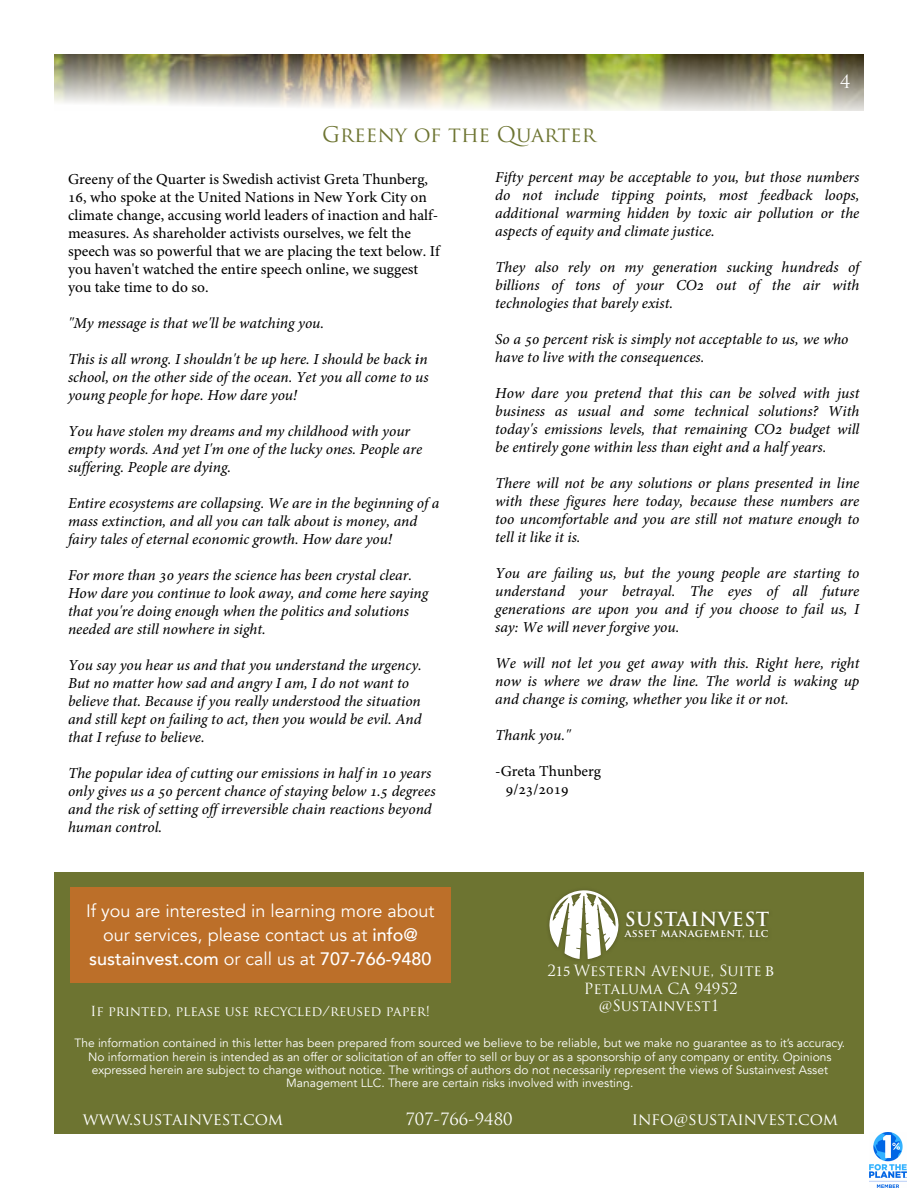
<style>
.page{position:relative;width:918px;height:1188px;background:#fff}
.page>*{position:absolute;margin:0;border:0;box-sizing:border-box;transform-origin:0 0}
.t1{font:21px "Trajan Pro";color:#6d7431}
.t2{font:700 18.9px "Trajan Pro";letter-spacing:.025em;color:#fff}
.t3{font:18px/24px "Avenir";color:#fff;text-align:center}
.t4{font:18px "Trajan Pro";color:#fff}
.t5{font:16.5px "Trajan Pro";color:#fff}
.t6{font:italic 15px/18px "Adobe Hebrew";color:#000;text-align:justify}
.t7{font:15px/18px "Adobe Hebrew";color:#000}
.t8{font:15px/17.5px "Trajan Pro";color:#fff;text-align:center}
.t9{font:13.5px "Trajan Pro";color:#fff}
.t10{font:12px/13.4px "Avenir";color:#fff;text-align:center}
.t11{font:700 10.65px "Trajan Pro";letter-spacing:.03em;color:#fff}
.s1{font-weight:700}
.s2{font-weight:500}
.s3{font-family:"Minion Pro"}
</style>
<div class="page">
<div style="left:54px;top:872px;width:810px;height:262px;background:#6d7431"></div>
<img style="left:54px;top:54px;width:810px;height:57px">
<svg style="left:549px;top:890px;width:70px;height:69px"></svg>
<div style="left:70px;top:887px;width:381px;height:96px;background:#bc6f29"></div>
<img style="left:870px;top:1132px;width:37px;height:55px">
<h1 class="t1" style="left:322px;top:121px;width:275px">Greeny of the Quarter</h1>
<p class="t4" style="left:840px;top:70px;width:12px">4</p>
<p class="t7" style="left:68px;top:170px;width:373px">Greeny of the Quarter is Swedish activist Greta Thunberg, 16, who spoke at the United Nations in New York City on climate change, accusing world leaders of inaction and half&shy;measures. As shareholder activists ourselves, we felt the speech was so powerful that we are placing the text below. If you haven't watched the entire speech online, we suggest you take time to do so.</p>
<p class="t6" style="left:68px;top:314px;width:258px">"My message is that we'll be watching you.</p>
<p class="t6" style="left:68px;top:350px;width:362px">This is all wrong. I shouldn't be up here. I should be back <span class="s1">i</span>n school, on the other side of the ocean. Yet you all come to us young people for hope. How dare you!</p>
<p class="t6" style="left:68px;top:422px;width:356px;text-align:left">You have stolen my dreams and my childhood with your empty words. And yet I'm one of the lucky ones. People are suffering. People are dying.</p>
<p class="t6" style="left:68px;top:494px;width:373px;text-align:left">Entire ecosystems are collapsing. We are in the beginning of a mass extinction, and all you can talk about is money, and fairy tales of eternal economic growth. How dare you!</p>
<p class="t6" style="left:68px;top:566px;width:362px;text-align:left">For more than 30 years the science has been crystal clear.<br>How dare you continue to look away, and come here saying that you're doing enough when the politics and solutions needed are still nowhere in sight.</p>
<p class="t6" style="left:68px;top:656px;width:355px;text-align:left">You say you hear us and that you understand the urgency.<br>But no matter how sad and angry I am, I do not want to believe that. Because if you really understood the situation and still kept on failing to act, then you would be evil. And that I refuse to believe.</p>
<p class="t6" style="left:68px;top:764px;width:369px;text-align:left">The popular idea of cutting our emissions in half in 10 years only gives us a 50 percent chance of staying below 1.5 degrees and the risk of setting off irreversible chain reactions beyond human control.</p>
<p class="t3" style="left:86px;top:899px;width:350px">If you are interested in learning more about our services, please contact us at <span class="s2">info@ sustainvest.com</span> or call us at <span class="s2">707-766-9480</span></p>
<p class="t9" style="left:91px;top:1002px;width:341px">If printed, please use recycled/reused paper!</p>
<p class="t6" style="left:495px;top:168px;width:366px">Fifty percent may be acceptable to you, but those numbers do not include tipping points, most feedback loops, additional warming hidden by toxic air pollution or the aspects of equity and climate justice.</p>
<p class="t6" style="left:495px;top:258px;width:366px">They also rely on my generation sucking hundreds of billions of tons of your CO2 out of the air with technologies that barely exist.</p>
<p class="t6" style="left:495px;top:330px;width:355px">So a 50 percent risk is simply not acceptable to us, we who have to live with the consequences.</p>
<p class="t6" style="left:495px;top:384px;width:366px">How dare you pretend that this can be solved with just business as usual and some technical solutions? With today's emissions levels, that remaining CO2 budget will be entirely gone within less than eight and a half years.</p>
<p class="t6" style="left:495px;top:474px;width:366px">There will not be any solutions or plans presented in line with these figures here today, because these numbers are too uncomfortable and you are still not mature enough to tell it like it is.</p>
<p class="t6" style="left:495px;top:564px;width:366px">You are failing us, but the young people are starting to understand your betrayal. The eyes of all future generations are upon you and if you choose to fail us, I say: We will never forgive you.</p>
<p class="t6" style="left:495px;top:654px;width:366px">We will not let you get away with this. Right here, right now is where we draw the line. The world is waking up and change is coming, whether you like it or not.</p>
<p class="t6" style="left:495px;top:726px;width:77px">Thank you."</p>
<p class="t7" style="left:506px;top:763px;width:97px;line-height:17.5px;text-indent:-11px">-Greta Thunberg<br>9/23/2019</p>
<p class="t2" style="left:625px;top:908px;width:146px">SUSTAINVEST</p>
<p class="t11" style="left:625px;top:927px;width:145px">asset management, llc</p>
<p class="t8" style="left:547px;top:962px;width:228px">2<span class="s3">15</span> Western Avenue, Suite <span class="s3">B<br></span>Petaluma CA 94952 @Sustainvest1</p>
<p class="t10" style="left:74px;top:1037px;width:772px">The information contained in this letter has been prepared from sourced we believe to be reliable, but we make no guarantee as to it’s accuracy.<br>No information herein is intended as an offer or solicitation of an offer to sell or buy or as a sponsorship of any company or entity. Opinions expressed herein are subject to change without notice. The writings of authors do not necessarily represent the views of Sustainvest Asset Management LLC. There are certain risks involved with investing.</p>
<p class="t5" style="left:83px;top:1108px;width:202px">www.sustainvest.com</p>
<p class="t5" style="left:405px;top:1108px;width:109px">707-766-9480</p>
<p class="t5" style="left:632px;top:1108px;width:208px">info@sustainvest.com</p>
</div>
